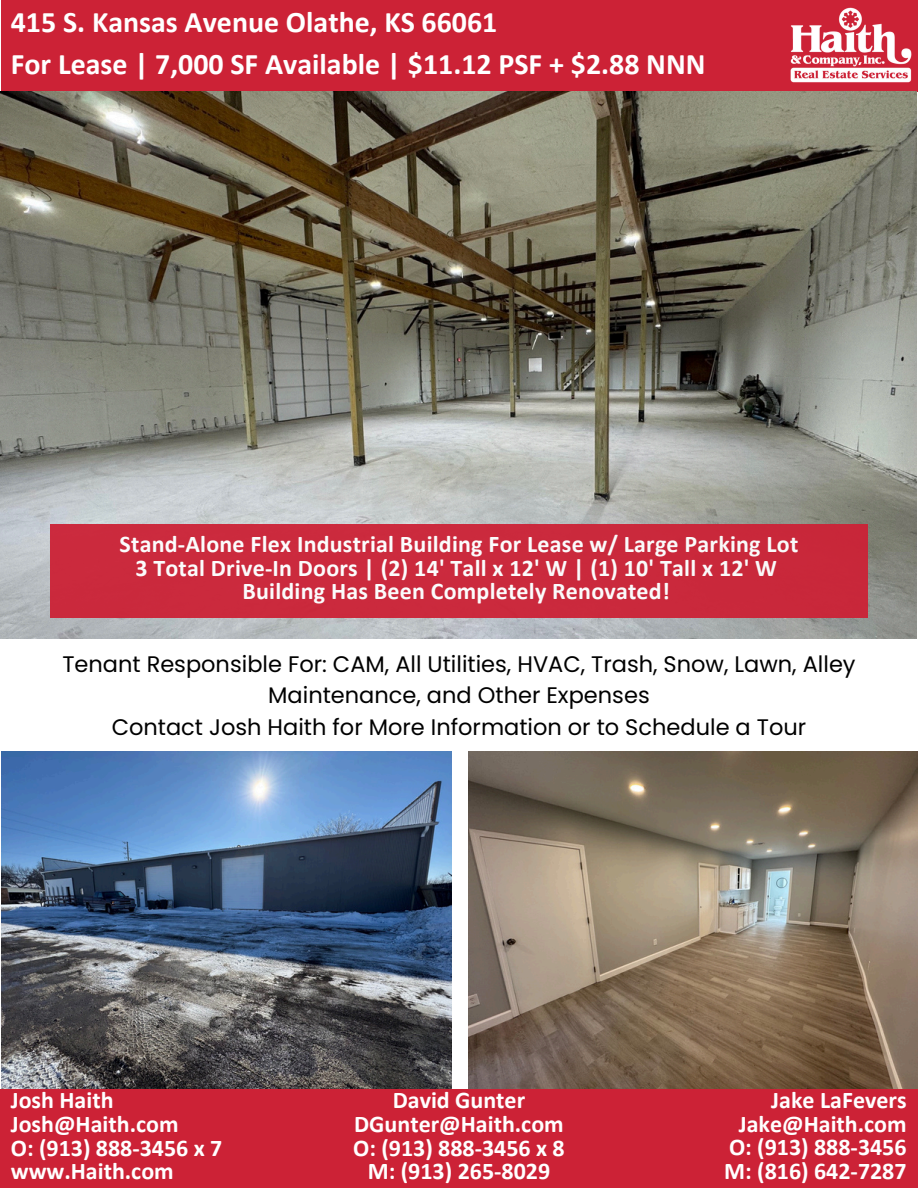
<style>
.page{position:relative;width:918px;height:1188px;background:#fff}
.page>*{position:absolute;margin:0;border:0;box-sizing:border-box;transform-origin:0 0}
.t1{font:700 30px/41.5px "Calibri";color:#fff}
.t2{font:700 24px/23.7px "Calibri";color:#fff;text-align:center}
.t3{font:22.5px/31.5px "Poppins";color:#000;text-align:center}
</style>
<div class="page">
<div style="left:2px;top:0;width:916px;height:92px;background:#cc2236"></div>
<img style="left:791px;top:7px;width:120px;height:76px">
<img style="left:1px;top:92px;width:916px;height:547px">
<img style="left:2px;top:752px;width:450px;height:337px">
<img style="left:468px;top:752px;width:450px;height:337px">
<div style="left:50px;top:524px;width:818px;height:94px;background:#cb2a3d"></div>
<div style="left:0;top:1089px;width:918px;height:99px;background:#cc2236"></div>
<p class="t1" style="left:11px;top:4px;width:696px">415 S. Kansas Avenue Olathe, KS 66061<br>For Lease | 7,000 SF Available | $11.12 PSF + $2.88 NNN</p>
<p class="t2" style="left:120px;top:534px;width:680px">Stand-Alone Flex Industrial Building For Lease w/ Large Parking Lot<br>3 Total Drive-In Doors | (2) 14' Tall x 12' W | (1) 10' Tall x 12' W<br>Building Has Been Completely Renovated!</p>
<h1 class="t3" style="left:62px;top:648px;width:795px">Tenant Responsible For: CAM, All Utilities, HVAC, Trash, Snow, Lawn, Alley<br>Maintenance, and Other Expenses</h1>
<p class="t3" style="left:112px;top:711px;width:696px">Contact Josh Haith for More Information or to Schedule a Tour</p>
<h2 class="t2" style="left:11px;top:1091px;width:213px;text-align:left">Josh Haith<br>Josh@Haith.com<br>O: (913) 888-3456 x 7 www.Haith.com</h2>
<p class="t2" style="left:724px;top:1090px;width:184px;text-align:right">Jake LaFevers<br>Jake@Haith.com<br>O: (913) 888-3456<br>M: (816) 642-7287</p>
<p class="t2" style="left:353px;top:1091px;width:213px">David Gunter<br>DGunter@Haith.com<br>O: (913) 888-3456 x 8<br>M: (913) 265-8029</p>
</div>
